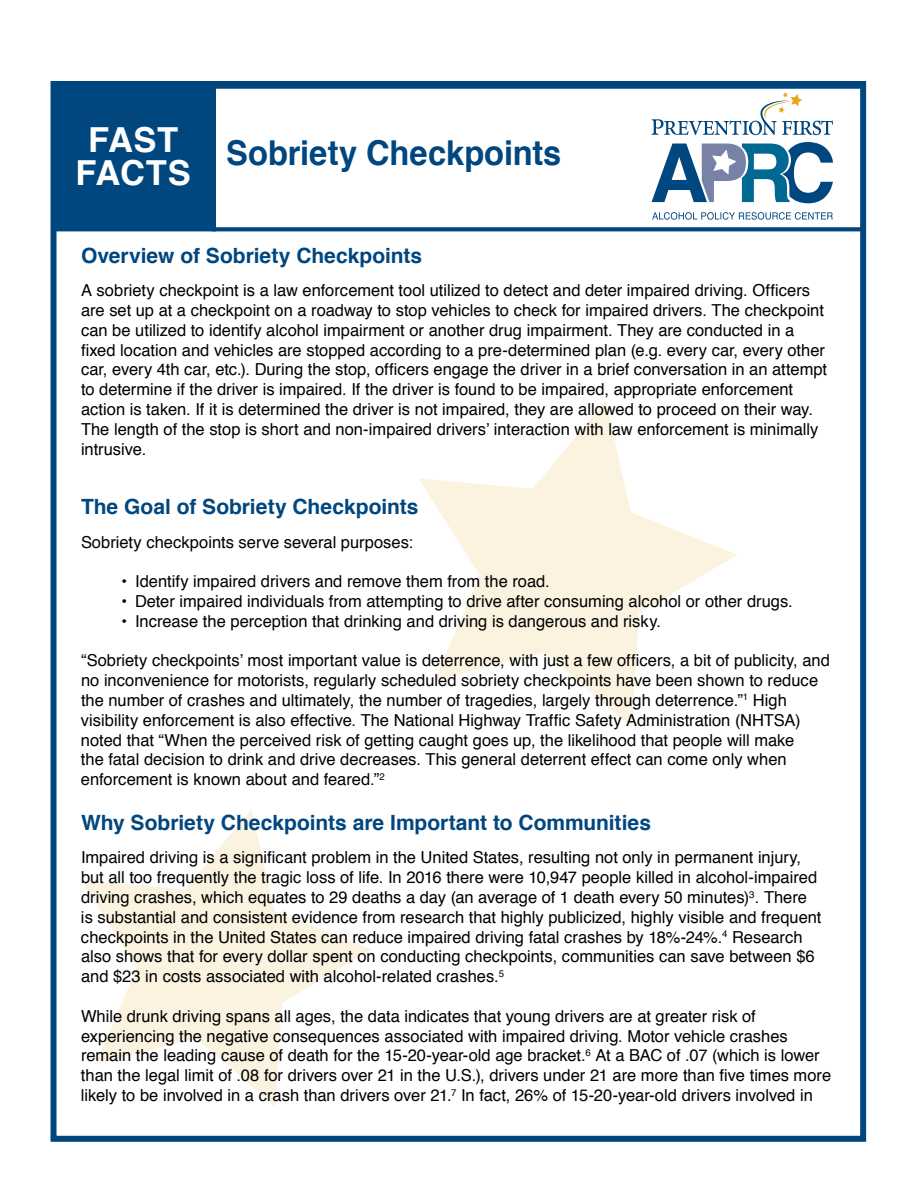
<style>
.page{position:relative;width:918px;height:1188px;background:#fff}
.page>*{position:absolute;margin:0;border:0;box-sizing:border-box;transform-origin:0 0}
.t1{font:700 34.5px/33px "Helvetica";letter-spacing:.01em;color:#fff;text-align:center}
.t2{font:700 34.35px "Helvetica";color:#00467f;scale:.95 1}
.t3{font:700 21px "Helvetica";color:#00467f}
.t4{font:16.5px/19.8px "Helvetica";color:#000}
</style>
<div class="page">
<div style="left:51px;top:81px;width:815px;height:1061px;border:6px solid #00467f"></div>
<div style="left:212px;top:85px;width:653px;height:146px;border:4px solid #00467f"></div>
<div style="left:52px;top:85px;width:164px;height:146px;background:#00467f"></div>
<svg style="left:419px;top:401px;width:318px;height:326px"></svg>
<svg style="left:81px;top:810px;width:290px;height:297px"></svg>
<svg style="left:652px;top:92px;width:181px;height:43px"></svg>
<svg style="left:652px;top:142px;width:181px;height:61px"></svg>
<svg style="left:652px;top:212px;width:181px;height:8px"></svg>
<h1 class="t1" style="left:76px;top:125px;width:117px">FAST<br>FACTS</h1>
<h2 class="t2" style="left:226px;top:130px;width:354px">Sobriety Checkpoints</h2>
<p class="t3" style="left:81px;top:241px;width:343px">Overview of Sobriety Checkpoints</p>
<p class="t4" style="left:81px;top:282px;width:748px">A sobriety checkpoint is a law enforcement tool utilized to detect and deter impaired driving. Officers are set up at a checkpoint on a roadway to stop vehicles to check for impaired drivers. The checkpoint can be utilized to identify alcohol impairment or another drug impairment. They are conducted in a fixed location and vehicles are stopped according to a pre-determined plan (e.g. every car, every other car, every 4th car, etc.). During the stop, officers engage the driver in a brief conversation in an attempt to determine if the driver is impaired. If the driver is found to be impaired, appropriate enforcement action is taken. If it is determined the driver is not impaired, they are allowed to proceed on their way.<br>The length of the stop is short and non-impaired drivers’ interaction with law enforcement is minimally intrusive.</p>
<p class="t3" style="left:81px;top:493px;width:339px">The Goal of Sobriety Checkpoints</p>
<p class="t4" style="left:81px;top:533px;width:334px">Sobriety checkpoints serve several purposes:</p>
<p class="t4" style="left:122px;top:573px;width:430px">• Identify impaired drivers and remove them from the road.</p>
<p class="t4" style="left:122px;top:592px;width:673px">• Deter impaired individuals from attempting to drive after consuming alcohol or other drugs.</p>
<p class="t4" style="left:122px;top:612px;width:541px">• Increase the perception that drinking and driving is dangerous and risky.</p>
<p class="t4" style="left:81px;top:652px;width:750px">“Sobriety checkpoints’ most important value is deterrence, with just a few officers, a bit of publicity, and no inconvenience for motorists, regularly scheduled sobriety checkpoints have been shown to reduce the number of crashes and ultimately, the number of tragedies, largely through deterrence.”<sup>1</sup> High visibility enforcement is also effective. The National Highway Traffic Safety Administration (NHTSA) noted that “When the perceived risk of getting caught goes up, the likelihood that people will make<br>the fatal decision to drink and drive decreases. This general deterrent effect can come only when enforcement is known about and feared.”<sup>2</sup></p>
<p class="t3" style="left:81px;top:808px;width:572px">Why Sobriety Checkpoints are Important to Communities</p>
<p class="t4" style="left:81px;top:849px;width:742px">Impaired driving is a significant problem in the United States, resulting not only in permanent injury, but all too frequently the tragic loss of life. In 2016 there were 10,947 people killed in alcohol-impaired driving crashes, which equates to 29 deaths a day (an average of 1 death every 50 minutes)<sup>3</sup>. There is substantial and consistent evidence from research that highly publicized, highly visible and frequent checkpoints in the United States can reduce impaired driving fatal crashes by 18%-24%.<sup>4</sup> Research also shows that for every dollar spent on conducting checkpoints, communities can save between $6 and $23 in costs associated with alcohol-related crashes.<sup>5</sup></p>
<p class="t4" style="left:81px;top:1007px;width:752px">While drunk driving spans all ages, the data indicates that young drivers are at greater risk of experiencing the negative consequences associated with impaired driving. Motor vehicle crashes remain the leading cause of death for the 15-20-year-old age bracket.<sup>6</sup> At a BAC of .07 (which is lower than the legal limit of .08 for drivers over 21 in the U.S.), drivers under 21 are more than five times more likely to be involved in a crash than drivers over 21.<sup>7</sup> In fact, 26% of 15-20-year-old drivers involved in</p>
</div>
